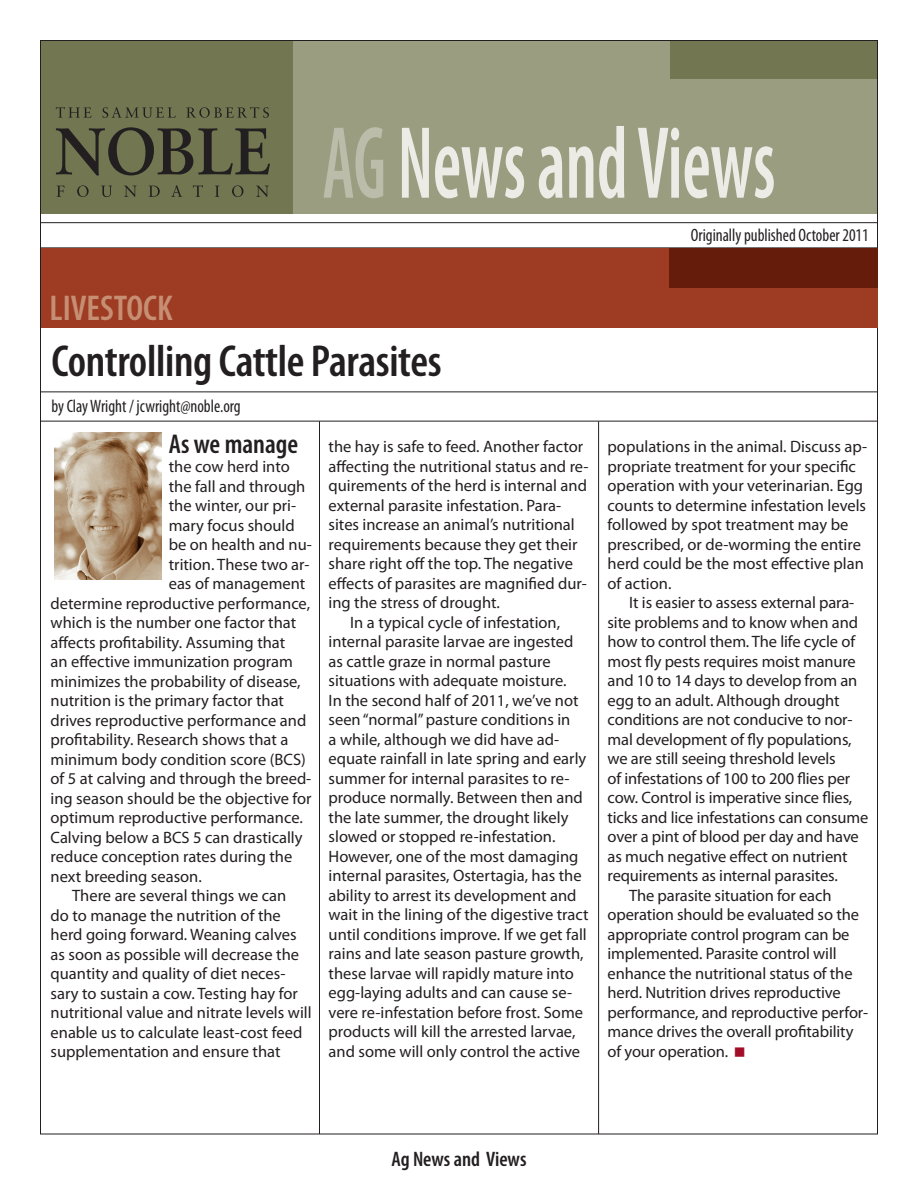
<style>
.page{position:relative;width:918px;height:1188px;background:#fff}
.page>*{position:absolute;margin:0;border:0;box-sizing:border-box;transform-origin:0 0}
.t1{font:600 condensed 103.65px "Myriad Pro";color:#ecebe6;scale:.69 1}
.t2{font:600 condensed 45px "Myriad Pro";letter-spacing:-.01em;color:#231f20}
.t3{font:600 condensed 36px "Myriad Pro";color:#c68f74}
.Body_Text-1st_Paragr{font:600 condensed 27.3px "Myriad Pro";color:#231f20}
.t4{font:600 condensed 21px "Myriad Pro";color:#231f20}
.BACKCOVERADDRESS{font:condensed 18px "Myriad Pro";color:#231f20;scale:.95 1}
.VOL_DATE{font:condensed 18px "Myriad Pro";color:#231f20;scale:.95 1}
.Body_Text{font:16.5px/19.5px "Myriad Pro";color:#231f20}
.Body_Text-1st_Paragr-2{font:16.5px "Myriad Pro";color:#231f20}
.s1{color:#bbbca9}
</style>
<div class="page">
<div style="left:293px;top:40px;width:585px;height:174px;background:#9b9d81"></div>
<div style="left:670px;top:40px;width:208px;height:40px;background:#727651"></div>
<div style="left:40px;top:40px;width:253px;height:174px;background:#727651"></div>
<hr style="left:40px;top:222px;width:838px;height:1px;background:#231f20">
<hr style="left:40px;top:421px;width:838px;height:1px;background:#231f20">
<svg style="left:56px;top:107px;width:36px;height:11px"></svg>
<svg style="left:102px;top:107px;width:74px;height:11px"></svg>
<svg style="left:186px;top:107px;width:83px;height:11px"></svg>
<svg style="left:56px;top:127px;width:214px;height:48px"></svg>
<svg style="left:57px;top:186px;width:7px;height:11px"></svg>
<svg style="left:77px;top:185px;width:12px;height:12px"></svg>
<svg style="left:102px;top:186px;width:10px;height:11px"></svg>
<svg style="left:124px;top:186px;width:12px;height:11px"></svg>
<svg style="left:149px;top:186px;width:11px;height:11px"></svg>
<svg style="left:171px;top:185px;width:11px;height:12px"></svg>
<svg style="left:193px;top:185px;width:10px;height:12px"></svg>
<svg style="left:215px;top:186px;width:4px;height:11px"></svg>
<svg style="left:232px;top:185px;width:12px;height:12px"></svg>
<svg style="left:256px;top:186px;width:12px;height:11px"></svg>
<hr style="left:40px;top:392px;width:838px;height:1px;background:#231f20">
<hr style="left:598px;top:421px;width:1px;height:713px;background:#231f20">
<hr style="left:319px;top:421px;width:1px;height:713px;background:#231f20">
<div style="left:41px;top:248px;width:836px;height:80px;background:#9d3c23"></div>
<div style="left:669px;top:248px;width:208px;height:40px;background:#661c0b"></div>
<img style="left:54px;top:432px;width:108px;height:147px">
<p class="t3" style="left:50px;top:286px;width:125px">LIVESTOCK</p>
<h1 class="t1" style="left:322px;top:99px;width:658px"><span class="s1">AG</span> News and Views</h1>
<p class="VOL_DATE" style="left:691px;top:224px;width:189px">Originally published October 2011</p>
<p class="t2" style="left:51px;top:334px;width:392px">Controlling Cattle Parasites</p>
<p class="BACKCOVERADDRESS" style="left:51px;top:395px;width:201px">by Clay Wright / jcwright@noble.org</p>
<p class="Body_Text-1st_Paragr" style="left:169px;top:427px;width:131px">As we manage</p>
<p class="Body_Text-1st_Paragr-2" style="left:169px;top:457px;width:123px">the cow herd into</p>
<p class="Body_Text-1st_Paragr-2" style="left:169px;top:476px;width:138px">the fall and through</p>
<p class="Body_Text-1st_Paragr-2" style="left:169px;top:496px;width:129px">the winter, our pri-</p>
<p class="Body_Text-1st_Paragr-2" style="left:169px;top:515px;width:128px">mary focus should</p>
<p class="Body_Text-1st_Paragr-2" style="left:169px;top:535px;width:145px">be on health and nu-</p>
<p class="Body_Text-1st_Paragr-2" style="left:169px;top:554px;width:142px">trition. These two ar-</p>
<p class="Body_Text-1st_Paragr-2" style="left:169px;top:574px;width:138px">eas of management</p>
<p class="Body_Text-1st_Paragr-2" style="left:51px;top:593px;width:261px">determine reproductive performance,</p>
<p class="Body_Text-1st_Paragr-2" style="left:51px;top:613px;width:247px">which is the number one factor that</p>
<p class="Body_Text-1st_Paragr-2" style="left:51px;top:632px;width:236px">affects profitability. Assuming that</p>
<p class="Body_Text-1st_Paragr-2" style="left:51px;top:652px;width:244px">an effective immunization program</p>
<p class="Body_Text-1st_Paragr-2" style="left:51px;top:671px;width:252px">minimizes the probability of disease,</p>
<p class="Body_Text-1st_Paragr-2" style="left:51px;top:691px;width:235px">nutrition is the primary factor that</p>
<p class="Body_Text-1st_Paragr-2" style="left:51px;top:710px;width:257px">drives reproductive performance and</p>
<p class="Body_Text-1st_Paragr-2" style="left:51px;top:730px;width:239px">profitability. Research shows that a</p>
<p class="Body_Text-1st_Paragr-2" style="left:51px;top:749px;width:257px">minimum body condition score (BCS)</p>
<p class="Body_Text-1st_Paragr-2" style="left:51px;top:769px;width:262px">of 5 at calving and through the breed-</p>
<p class="Body_Text-1st_Paragr-2" style="left:51px;top:788px;width:263px">ing season should be the objective for</p>
<p class="Body_Text-1st_Paragr-2" style="left:51px;top:808px;width:254px">optimum reproductive performance.</p>
<p class="Body_Text-1st_Paragr-2" style="left:51px;top:827px;width:254px">Calving below a BCS 5 can drastically</p>
<p class="Body_Text-1st_Paragr-2" style="left:51px;top:847px;width:243px">reduce conception rates during the</p>
<p class="Body_Text-1st_Paragr-2" style="left:51px;top:866px;width:153px">next breeding season.</p>
<p class="Body_Text" style="left:51px;top:886px;width:263px;text-indent:22px">There are several things we can<br>do to manage the nutrition of the herd going forward. Weaning calves as soon as possible will decrease the quantity and quality of diet neces&shy;sary to sustain a cow. Testing hay for nutritional value and nitrate levels will enable us to calculate least-cost feed supplementation and ensure that</p>
<p class="Body_Text" style="left:329px;top:437px;width:262px">the hay is safe to feed. Another factor affecting the nutritional status and re&shy;quirements of the herd is internal and external parasite infestation. Para&shy;sites increase an animal’s nutritional requirements because they get their share right off the top. The negative effects of parasites are magnified dur&shy;ing the stress of drought.</p>
<p class="Body_Text" style="left:329px;top:612px;width:262px;text-indent:22px">In a typical cycle of infestation, internal parasite larvae are ingested as cattle graze in normal pasture situations with adequate moisture.<br>In the second half of 2011, we’ve not seen “normal” pasture conditions in<br>a while, although we did have ad&shy;equate rainfall in late spring and early summer for internal parasites to re&shy;produce normally. Between then and the late summer, the drought likely slowed or stopped re-infestation.<br>However, one of the most damaging internal parasites, Ostertagia, has the ability to arrest its development and wait in the lining of the digestive tract until conditions improve. If we get fall rains and late season pasture growth, these larvae will rapidly mature into egg-laying adults and can cause se&shy;vere re-infestation before frost. Some products will kill the arrested larvae, and some will only control the active</p>
<p class="Body_Text" style="left:608px;top:437px;width:261px">populations in the animal. Discuss ap&shy;propriate treatment for your specific operation with your veterinarian. Egg counts to determine infestation levels followed by spot treatment may be prescribed, or de-worming the entire herd could be the most effective plan of action.</p>
<p class="Body_Text" style="left:608px;top:593px;width:262px;text-indent:22px">It is easier to assess external para&shy;site problems and to know when and how to control them. The life cycle of most fly pests requires moist manure and 10 to 14 days to develop from an egg to an adult. Although drought conditions are not conducive to nor&shy;mal development of fly populations, we are still seeing threshold levels<br>of infestations of 100 to 200 flies per cow. Control is imperative since flies, ticks and lice infestations can consume over a pint of blood per day and have as much negative effect on nutrient requirements as internal parasites.</p>
<p class="Body_Text" style="left:608px;top:885px;width:262px;text-indent:22px">The parasite situation for each operation should be evaluated so the appropriate control program can be implemented. Parasite control will enhance the nutritional status of the herd. Nutrition drives reproductive performance, and reproductive perfor&shy;mance drives the overall profitability of your operation.</p>
<p class="t4" style="left:391px;top:1146px;width:137px">Ag News and Views</p>
</div>
